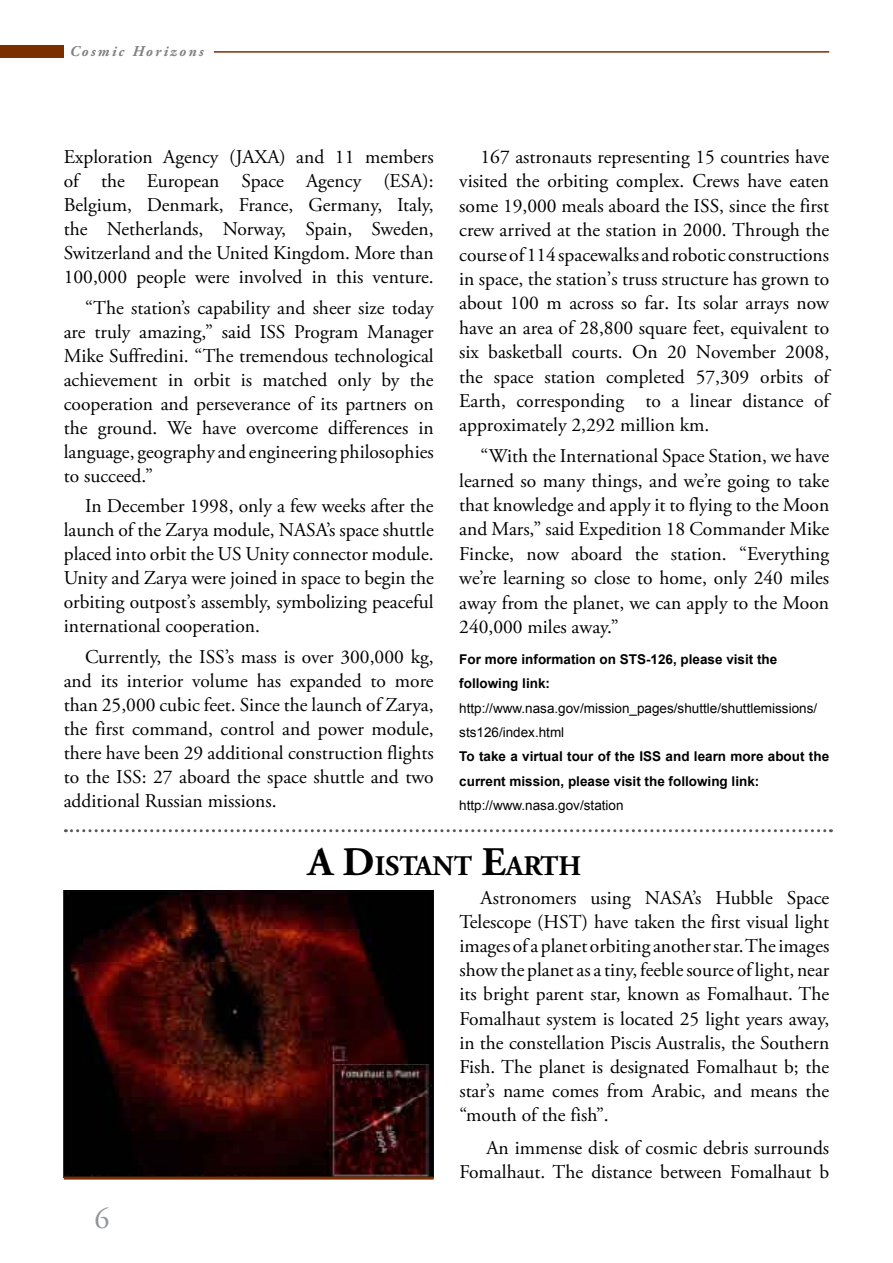
<style>
.page{position:relative;width:893px;height:1263px;background:#fff}
.page>*{position:absolute;margin:0;border:0;box-sizing:border-box;transform-origin:0 0}
.t1{font:30px "Adobe Garamond Pro";color:#939598}
.t2{font:700 28.35px "Adobe Garamond Pro";color:#000}
.t3{font:19.5px/24px "Adobe Garamond Pro";color:#000;text-align:justify}
.t4{font:italic 700 15px "Adobe Garamond Pro";letter-spacing:.15em;color:#000}
.t5{font:700 13.5px/24.5px "Arial";color:#000}
.t6{font:13.5px/24.5px "Arial";color:#000}
.s1{font-size:40.5px}
</style>
<div class="page">
<div style="left:0;top:46px;width:64px;height:12px;background:#7b2e00"></div>
<hr style="left:214px;top:51px;width:615px;height:2px;background:#7b2e00">
<img style="left:64px;top:891px;width:370px;height:285px">
<svg style="left:65px;top:829px;width:766px;height:3px"></svg>
<hr style="left:64px;top:1176px;width:370px;height:3px;background:#7b2e00">
<p class="t4" style="left:69px;top:43px;width:136px">Cosmic Horizons</p>
<p class="t3" style="left:64px;top:145px;width:371px">Exploration Agency (JAXA) and 11 members of the European Space Agency (ESA):<br>Belgium, Denmark, France, Germany, Italy, the Netherlands, Norway, Spain, Sweden, Switzerland and the United Kingdom. More than 100,000 people were involved in this venture.</p>
<p class="t3" style="left:64px;top:296px;width:371px;text-indent:21px">“The station’s capability and sheer size today are truly amazing,” said ISS Program Manager Mike Suffredini. “The tremendous technological achievement in orbit is matched only by the cooperation and perseverance of its partners on the ground. We have overcome differences in language, geography and engineering philosophies to succeed.”</p>
<p class="t3" style="left:64px;top:495px;width:371px;text-indent:21px">In December 1998, only a few weeks after the launch of the Zarya module, NASA’s space shuttle placed into orbit the US Unity connector module.<br>Unity and Zarya were joined in space to begin the orbiting outpost’s assembly, symbolizing peaceful international cooperation.</p>
<p class="t3" style="left:64px;top:645px;width:371px;text-indent:21px">Currently, the ISS’s mass is over 300,000 kg, and its interior volume has expanded to more than 25,000 cubic feet. Since the launch of Zarya, the first command, control and power module, there have been 29 additional construction flights to the ISS: 27 aboard the space shuttle and two additional Russian missions.</p>
<p class="t3" style="left:459px;top:145px;width:371px;line-height:24.5px;text-indent:21px">167 astronauts representing 15 countries have visited the orbiting complex. Crews have eaten some 19,000 meals aboard the ISS, since the first crew arrived at the station in 2000. Through the course of 114 spacewalks and robotic constructions in space, the station’s truss structure has grown to about 100 m across so far. Its solar arrays now have an area of 28,800 square feet, equivalent to six basketball courts. On 20 November 2008, the space station completed 57,309 orbits of Earth, corresponding to a linear distance of approximately 2,292 million km.</p>
<p class="t3" style="left:459px;top:444px;width:371px;line-height:24.5px;text-indent:21px">“With the International Space Station, we have learned so many things, and we’re going to take that knowledge and apply it to flying to the Moon and Mars,” said Expedition 18 Commander Mike Fincke, now aboard the station. “Everything we’re learning so close to home, only 240 miles away from the planet, we can apply to the Moon 240,000 miles away.”</p>
<p class="t5" style="left:459px;top:647px;width:320px">For more information on STS-126, please visit the following link:</p>
<p class="t6" style="left:459px;top:696px;width:359px">http://www.nasa.gov/mission_pages/shuttle/shuttlemissions/ sts126/index.html</p>
<p class="t5" style="left:459px;top:745px;width:371px">To take a virtual tour of the ISS and learn more about the current mission, please visit the following link:</p>
<p class="t6" style="left:459px;top:793px;width:166px">http://www.nasa.gov/station</p>
<h2 class="t2" style="left:308px;top:849px;width:275px"><span class="s1">A D</span>ISTANT <span class="s1">E</span>ARTH</h2>
<p class="t3" style="left:459px;top:886px;width:371px;text-indent:21px">Astronomers using NASA’s Hubble Space Telescope (HST) have taken the first visual light images of a planet orbiting another star. The images show the planet as a tiny, feeble source of light, near its bright parent star, known as Fomalhaut. The Fomalhaut system is located 25 light years away, in the constellation Piscis Australis, the Southern Fish. The planet is designated Fomalhaut b; the star’s name comes from Arabic, and means the “mouth of the fish”.</p>
<p class="t3" style="left:459px;top:1136px;width:371px;text-align:right">An immense disk of cosmic debris surrounds<br>Fomalhaut. The distance between Fomalhaut b</p>
<h1 class="t1" style="left:95px;top:1200px;width:16px">6</h1>
</div>
